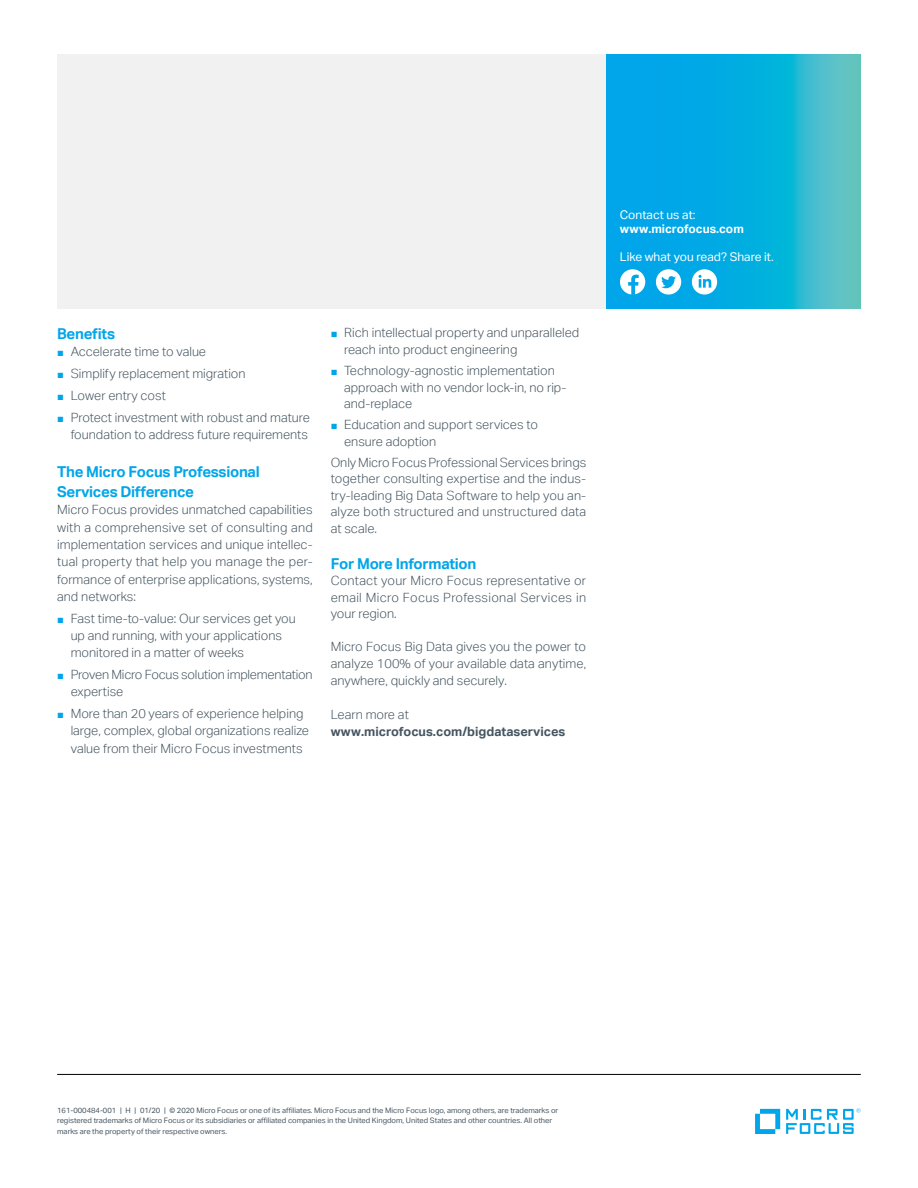
<style>
.page{position:relative;width:918px;height:1188px;background:#fff}
.page>*{position:absolute;margin:0;border:0;box-sizing:border-box;transform-origin:0 0}
.subhead_10_13-blue{font:700 15px/20.2px "Aktiv Grotesk";letter-spacing:-.02em;color:#00a6e9}
.body_8_5_11-grey{font:300 12.75px/16.5px "Aktiv Grotesk";color:#455560}
.body_8_5_11-grey-2{font:700 12.75px "Aktiv Grotesk";color:#455560}
.subhead_9_12_medium{font:300 12.75px "Aktiv Grotesk";color:#455560}
.Contact_8_9_5-regula{font:12px "Aktiv Grotesk";color:#fff}
.Contact_URL_8_9_5-bo{font:700 12px "Aktiv Grotesk";color:#fff}
.mousetype-legal_5_7{font:7.5px/10.5px "Aktiv Grotesk";color:#455560}
.s1{font-family:"Arial";font-weight:400;font-size:11.25px;color:#00a6e9}
</style>
<div class="page">
<hr style="left:57px;top:1074px;width:804px;height:1px;background:#000">
<svg style="left:755px;top:1109px;width:25px;height:25px"></svg>
<svg style="left:786px;top:1108px;width:75px;height:26px"></svg>
<div style="left:57px;top:54px;width:550px;height:254px;background:#f1f1f2"></div>
<svg style="left:606px;top:54px;width:255px;height:254px;background:#12afdd"></svg>
<div style="left:620px;top:269px;width:25px;height:26px;background:#fff;border-radius:50%"></div>
<svg style="left:628px;top:275px;width:11px;height:20px"></svg>
<div style="left:656px;top:269px;width:25px;height:26px;background:#fff;border-radius:50%"></div>
<svg style="left:661px;top:276px;width:15px;height:12px"></svg>
<div style="left:692px;top:269px;width:25px;height:26px;background:#fff;border-radius:50%"></div>
<svg style="left:699px;top:275px;width:12px;height:13px"></svg>
<p class="subhead_10_13-blue" style="left:57px;top:323px;width:59px">Benefits</p>
<p class="body_8_5_11-grey" style="left:57px;top:344px;width:150px"><span class="s1">■</span> Accelerate time to value</p>
<p class="body_8_5_11-grey" style="left:57px;top:365px;width:190px"><span class="s1">■</span> Simplify replacement migration</p>
<p class="body_8_5_11-grey" style="left:57px;top:387px;width:110px"><span class="s1">■</span> Lower entry cost</p>
<p class="body_8_5_11-grey" style="left:57px;top:409px;width:254px;line-height:17.2px;text-align:right"><span class="s1">■</span> Protect investment with robust and mature foundation to address future requirements</p>
<p class="subhead_10_13-blue" style="left:57px;top:461px;width:204px">The Micro Focus Professional<br>Services Difference</p>
<p class="body_8_5_11-grey" style="left:57px;top:501px;width:257px;line-height:17.2px;text-align:justify">Micro Focus provides unmatched capabilities with a comprehensive set of consulting and implementation services and unique intellec&shy;tual property that help you manage the per&shy;formance of enterprise applications, systems, and networks:</p>
<p class="body_8_5_11-grey" style="left:71px;top:609px;width:227px;line-height:17.2px;text-indent:-14px"><span class="s1">■</span> Fast time-to-value: Our services get you up and running, with your applications monitored in a matter of weeks</p>
<p class="body_8_5_11-grey" style="left:71px;top:666px;width:243px;line-height:17.2px;text-indent:-14px"><span class="s1">■</span> Proven Micro Focus solution implementation expertise</p>
<p class="body_8_5_11-grey" style="left:71px;top:705px;width:240px;line-height:17.2px;text-indent:-14px"><span class="s1">■</span> More than 20 years of experience helping large, complex, global organizations realize value from their Micro Focus investments</p>
<p class="body_8_5_11-grey" style="left:344px;top:325px;width:237px;text-indent:-14px"><span class="s1">■</span> Rich intellectual property and unparalleled reach into product engineering</p>
<p class="body_8_5_11-grey" style="left:344px;top:362px;width:224px;text-indent:-14px"><span class="s1">■</span> Technology-agnostic implementation approach with no vendor lock-in, no rip&shy;and-replace</p>
<p class="body_8_5_11-grey" style="left:344px;top:416px;width:195px;text-indent:-14px"><span class="s1">■</span> Education and support services to ensure adoption</p>
<p class="body_8_5_11-grey" style="left:331px;top:454px;width:257px;text-align:justify">Only Micro Focus Professional Services brings together consulting expertise and the indus&shy;try-leading Big Data Software to help you an&shy;alyze both structured and unstructured data at scale.</p>
<p class="subhead_10_13-blue" style="left:331px;top:553px;width:147px">For More Information</p>
<p class="body_8_5_11-grey" style="left:331px;top:573px;width:257px;text-align:justify">Contact your Micro Focus representative or email Micro Focus Professional Services in your region.</p>
<p class="body_8_5_11-grey" style="left:331px;top:639px;width:257px;text-align:justify">Micro Focus Big Data gives you the power to analyze 100% of your available data anytime, anywhere, quickly and securely.</p>
<p class="subhead_9_12_medium" style="left:331px;top:707px;width:80px">Learn more at</p>
<p class="body_8_5_11-grey-2" style="left:331px;top:723px;width:236px">www.microfocus.com/bigdataservices</p>
<p class="Contact_8_9_5-regula" style="left:620px;top:207px;width:77px">Contact us at:</p>
<p class="Contact_URL_8_9_5-bo" style="left:620px;top:221px;width:125px">www.microfocus.com</p>
<p class="Contact_8_9_5-regula" style="left:620px;top:250px;width:155px">Like what you read? Share it.</p>
<p class="mousetype-legal_5_7" style="left:57px;top:1105px;width:503px">161-000484-001 | H | 01/20 | © 2020 Micro Focus or one of its affiliates. Micro Focus and the Micro Focus logo, among others, are trademarks or registered trademarks of Micro Focus or its subsidiaries or affiliated companies in the United Kingdom, United States and other countries. All other marks are the property of their respective owners.</p>
</div>
